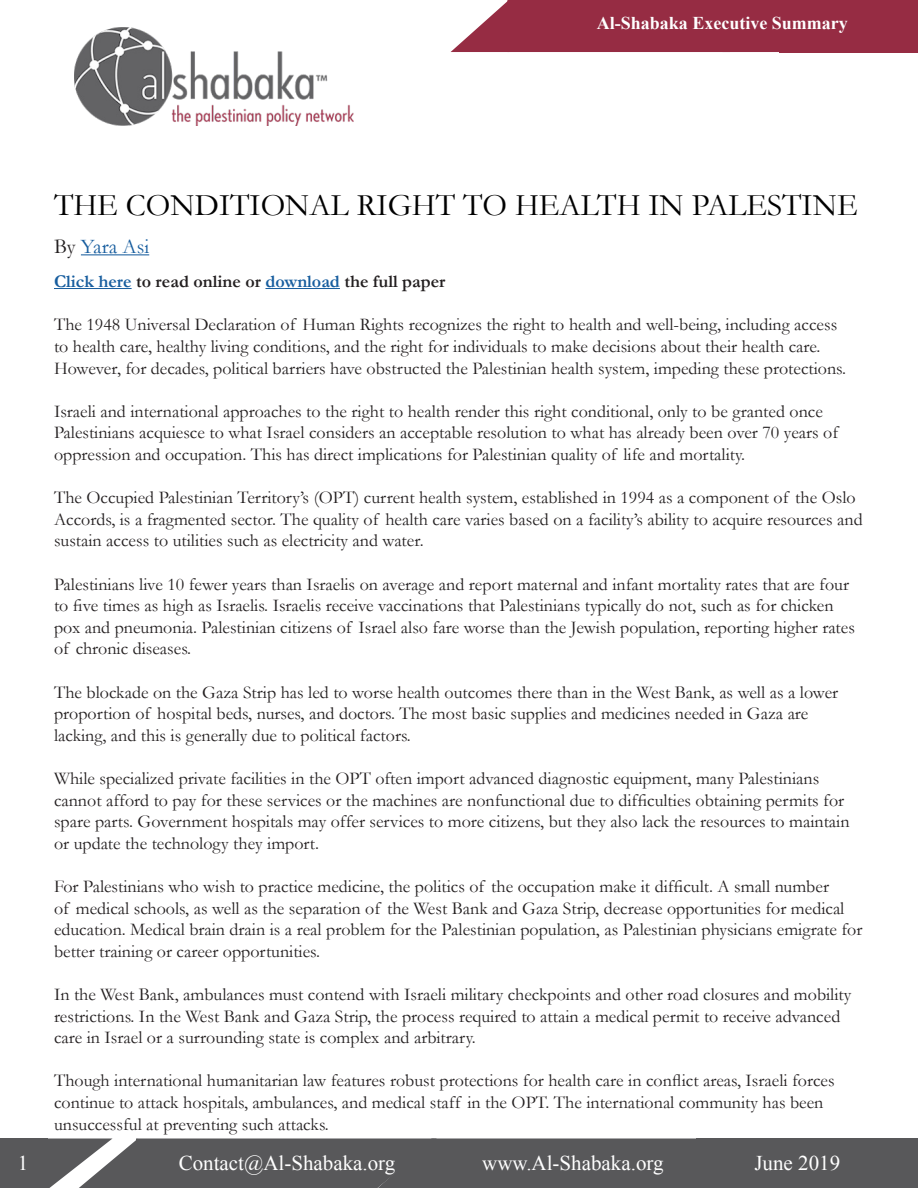
<style>
.page{position:relative;width:918px;height:1188px;background:#fff}
.page>*{position:absolute;margin:0;border:0;box-sizing:border-box;transform-origin:0 0}
.t1{font:31.5px "Garamond";color:#000}
.t2{font:21px "Times New Roman";color:#fff}
.t3{font:21px "Garamond";color:#175d9e}
.t4{font:18px/21.6px "Garamond";color:#231f20}
.t5{font:700 18px "Garamond";color:#231f20}
.t6{font:700 18px "Times New Roman";color:#fff}
.s1{color:#231f20}
.s2{color:#175d9e}
</style>
<div class="page">
<hr style="left:54px;top:288px;width:78px;height:1px;background:#175d9e">
<hr style="left:265px;top:288px;width:75px;height:1px;background:#175d9e">
<div style="left:0;top:1138px;width:48px;height:50px;background:#58585a"></div>
<div style="left:697px;top:1138px;width:221px;height:50px;background:#58585a"></div>
<div style="left:48px;top:1138px;width:649px;height:50px;background:#58585a"></div>
<hr style="left:81px;top:254px;width:68px;height:1px;background:#175d9e">
<img style="left:74px;top:27px;width:280px;height:99px">
<div style="left:779px;top:0;width:139px;height:52px;background:#962c43"></div>
<svg style="left:451px;top:0;width:328px;height:52px;background:#9f3f54"></svg>
<p class="t6" style="left:597px;top:10px;width:253px">Al-Shabaka Executive Summary</p>
<p class="t1" style="left:54px;top:186px;width:805px">THE CONDITIONAL RIGHT TO HEALTH IN PALESTINE</p>
<p class="t3" style="left:54px;top:234px;width:97px"><span class="s1">By</span> Yara Asi</p>
<p class="t5" style="left:54px;top:271px;width:393px"><span class="s2">Click here</span> to read online or <span class="s2">download</span> the full paper</p>
<p class="t4" style="left:54px;top:314px;width:794px">The 1948 Universal Declaration of Human Rights recognizes the right to health and well-being, including access to health care, healthy living conditions, and the right for individuals to make decisions about their health care.<br>However, for decades, political barriers have obstructed the Palestinian health system, impeding these protections.</p>
<p class="t4" style="left:54px;top:400px;width:786px">Israeli and international approaches to the right to health render this right conditional, only to be granted once<br>Palestinians acquiesce to what Israel considers an acceptable resolution to what has already been over 70 years of oppression and occupation. This has direct implications for Palestinian quality of life and mortality.</p>
<p class="t4" style="left:54px;top:487px;width:810px">The Occupied Palestinian Territory’s (OPT) current health system, established in 1994 as a component of the Oslo<br>Accords, is a fragmented sector. The quality of health care varies based on a facility’s ability to acquire resources and sustain access to utilities such as electricity and water.</p>
<p class="t4" style="left:54px;top:573px;width:802px">Palestinians live 10 fewer years than Israelis on average and report maternal and infant mortality rates that are four to five times as high as Israelis. Israelis receive vaccinations that Palestinians typically do not, such as for chicken pox and pneumonia. Palestinian citizens of Israel also fare worse than the Jewish population, reporting higher rates of chronic diseases.</p>
<p class="t4" style="left:54px;top:681px;width:786px">The blockade on the Gaza Strip has led to worse health outcomes there than in the West Bank, as well as a lower proportion of hospital beds, nurses, and doctors. The most basic supplies and medicines needed in Gaza are lacking, and this is generally due to political factors.</p>
<p class="t4" style="left:54px;top:767px;width:797px">While specialized private facilities in the OPT often import advanced diagnostic equipment, many Palestinians cannot afford to pay for these services or the machines are nonfunctional due to difficulties obtaining permits for spare parts. Government hospitals may offer services to more citizens, but they also lack the resources to maintain or update the technology they import.</p>
<p class="t4" style="left:54px;top:875px;width:810px">For Palestinians who wish to practice medicine, the politics of the occupation make it difficult. A small number<br>of medical schools, as well as the separation of the West Bank and Gaza Strip, decrease opportunities for medical education. Medical brain drain is a real problem for the Palestinian population, as Palestinian physicians emigrate for better training or career opportunities.</p>
<p class="t4" style="left:54px;top:983px;width:799px">In the West Bank, ambulances must contend with Israeli military checkpoints and other road closures and mobility restrictions. In the West Bank and Gaza Strip, the process required to attain a medical permit to receive advanced care in Israel or a surrounding state is complex and arbitrary.</p>
<p class="t4" style="left:54px;top:1070px;width:782px">Though international humanitarian law features robust protections for health care in conflict areas, Israeli forces continue to attack hospitals, ambulances, and medical staff in the OPT. The international community has been unsuccessful at preventing such attacks.</p>
<p class="t2" style="left:18px;top:1149px;width:12px">1</p>
<p class="t2" style="left:179px;top:1149px;width:218px">Contact@Al-Shabaka.org</p>
<p class="t2" style="left:482px;top:1149px;width:183px">www.Al-Shabaka.org</p>
<p class="t2" style="left:754px;top:1149px;width:87px">June 2019</p>
</div>
